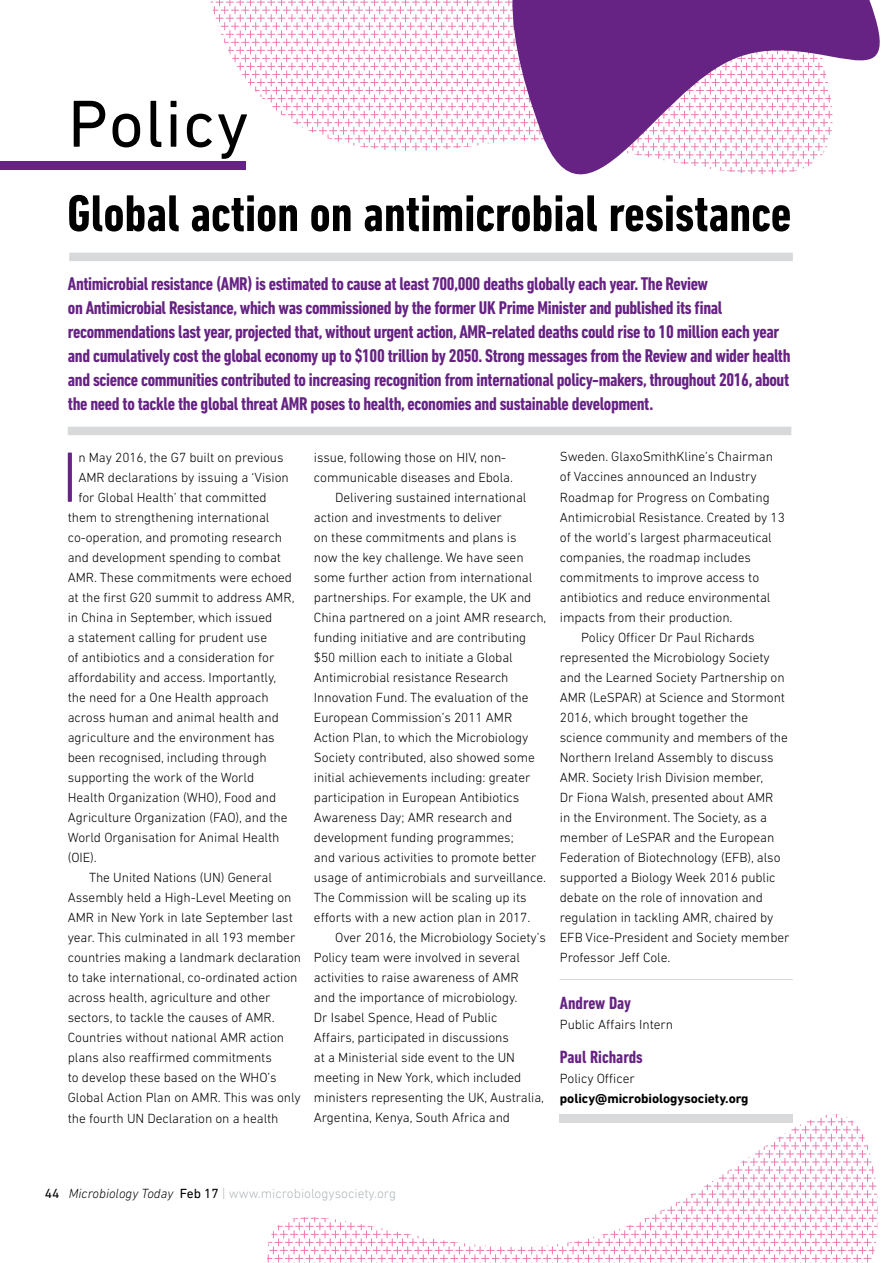
<style>
.page{position:relative;width:893px;height:1263px;background:#fff}
.page>*{position:absolute;margin:0;border:0;box-sizing:border-box;transform-origin:0 0}
.t1{font:300 72.45px "DIN Next LT Pro";color:#662383}
.t2{font:67.5px "DIN Next LT Pro";letter-spacing:.02em;color:#000}
.t3{font:700 condensed 52.5px "DIN Next LT Pro";color:#000}
.t4{font:700 condensed 18.75px/24px "DIN Next LT Pro";letter-spacing:-.02em;color:#662383}
.t5{font:700 condensed 18px "DIN Next LT Pro";color:#662383}
.t6{font:300 13.5px "DIN Next LT Pro";letter-spacing:-.005em;color:#000}
.t7{font:300 13.5px "DIN Next LT Pro";color:#b2b8bc}
.t8{font:700 13.5px "DIN Next LT Pro";letter-spacing:-.005em;color:#000}
.s1{font-weight:400;color:#000}
.s2{font-style:italic;color:#000}
</style>
<div class="page">
<div style="left:0;top:162px;width:245px;height:8px;background:#662383"></div>
<div style="left:68px;top:427px;width:723px;height:8px;background:#d7d9da"></div>
<hr style="left:560px;top:979px;width:233px;height:1px;background:#d7d9da">
<div style="left:69px;top:253px;width:724px;height:8px;background:#d7d9da"></div>
<svg style="left:189px;top:0;width:309px;height:170px"></svg>
<svg style="left:267px;top:1114px;width:611px;height:149px"></svg>
<svg style="left:498px;top:0;width:382px;height:175px;fill:#662383"></svg>
<h2 class="t2" style="left:68px;top:85px;width:182px">Policy</h2>
<h3 class="t3" style="left:67px;top:183px;width:726px">Global action on antimicrobial resistance</h3>
<p class="t4" style="left:68px;top:271px;width:724px">Antimicrobial resistance (AMR) is estimated to cause at least 700,000 deaths globally each year. The Review<br>on Antimicrobial Resistance, which was commissioned by the former UK Prime Minister and published its final recommendations last year, projected that, without urgent action, AMR-related deaths could rise to 10 million each year and cumulatively cost the global economy up to $100 trillion by 2050. Strong messages from the Review and wider health and science communities contributed to increasing recognition from international policy-makers, throughout 2016, about the need to tackle the global threat AMR poses to health, economies and sustainable development.</p>
<h1 class="t1" style="left:61px;top:436px;width:19px">I</h1>
<p class="t6" style="left:78px;top:449px;width:207px">n May 2016, the G7 built on previous</p>
<p class="t6" style="left:560px;top:449px;width:215px">Sweden. GlaxoSmithKline’s Chairman</p>
<p class="t6" style="left:560px;top:469px;width:198px">of Vaccines announced an Industry</p>
<p class="t6" style="left:560px;top:489px;width:211px">Roadmap for Progress on Combating</p>
<p class="t6" style="left:560px;top:509px;width:226px">Antimicrobial Resistance. Created by 13</p>
<p class="t6" style="left:560px;top:529px;width:213px">of the world’s largest pharmaceutical</p>
<p class="t6" style="left:560px;top:549px;width:193px">companies, the roadmap includes</p>
<p class="t6" style="left:560px;top:569px;width:201px">commitments to improve access to</p>
<p class="t6" style="left:560px;top:589px;width:212px">antibiotics and reduce environmental</p>
<p class="t6" style="left:560px;top:609px;width:174px">impacts from their production.</p>
<p class="t6" style="left:581px;top:629px;width:175px">Policy Officer Dr Paul Richards</p>
<p class="t6" style="left:560px;top:649px;width:212px">represented the Microbiology Society</p>
<p class="t6" style="left:560px;top:669px;width:226px">and the Learned Society Partnership on</p>
<p class="t6" style="left:560px;top:689px;width:227px">AMR (LeSPAR) at Science and Stormont</p>
<p class="t6" style="left:560px;top:709px;width:190px">2016, which brought together the</p>
<p class="t6" style="left:560px;top:729px;width:230px">science community and members of the</p>
<p class="t6" style="left:560px;top:749px;width:215px">Northern Ireland Assembly to discuss</p>
<p class="t6" style="left:560px;top:769px;width:205px">AMR. Society Irish Division member,</p>
<p class="t6" style="left:560px;top:789px;width:215px">Dr Fiona Walsh, presented about AMR</p>
<p class="t6" style="left:560px;top:809px;width:209px">in the Environment. The Society, as a</p>
<p class="t6" style="left:560px;top:829px;width:216px">member of LeSPAR and the European</p>
<p class="t6" style="left:560px;top:849px;width:222px">Federation of Biotechnology (EFB), also</p>
<p class="t6" style="left:560px;top:869px;width:217px">supported a Biology Week 2016 public</p>
<p class="t6" style="left:560px;top:890px;width:205px">debate on the role of innovation and</p>
<p class="t6" style="left:560px;top:910px;width:215px">regulation in tackling AMR, chaired by</p>
<p class="t6" style="left:560px;top:930px;width:231px">EFB Vice-President and Society member</p>
<p class="t6" style="left:560px;top:950px;width:112px">Professor Jeff Cole.</p>
<h3 class="t5" style="left:560px;top:992px;width:73px">Andrew Day</h3>
<p class="t6" style="left:560px;top:1016px;width:115px">Public Affairs Intern</p>
<h3 class="t5" style="left:560px;top:1046px;width:84px">Paul Richards</h3>
<p class="t6" style="left:560px;top:1070px;width:76px">Policy Officer</p>
<p class="t8" style="left:560px;top:1090px;width:190px">policy@microbiologysociety.org</p>
<p class="t6" style="left:314px;top:449px;width:194px">issue, following those on HIV, non-</p>
<p class="t6" style="left:314px;top:469px;width:201px">communicable diseases and Ebola.</p>
<p class="t6" style="left:335px;top:489px;width:193px">Delivering sustained international</p>
<p class="t6" style="left:314px;top:509px;width:189px">action and investments to deliver</p>
<p class="t6" style="left:314px;top:529px;width:204px">on these commitments and plans is</p>
<p class="t6" style="left:314px;top:549px;width:211px">now the key challenge. We have seen</p>
<p class="t6" style="left:314px;top:569px;width:220px">some further action from international</p>
<p class="t6" style="left:314px;top:589px;width:219px">partnerships. For example, the UK and</p>
<p class="t6" style="left:314px;top:609px;width:234px">China partnered on a joint AMR research,</p>
<p class="t6" style="left:314px;top:629px;width:214px">funding initiative and are contributing</p>
<p class="t6" style="left:314px;top:649px;width:200px">$50 million each to initiate a Global</p>
<p class="t6" style="left:314px;top:669px;width:196px">Antimicrobial resistance Research</p>
<p class="t6" style="left:314px;top:689px;width:216px">Innovation Fund. The evaluation of the</p>
<p class="t6" style="left:314px;top:709px;width:200px">European Commission’s 2011 AMR</p>
<p class="t6" style="left:314px;top:729px;width:216px">Action Plan, to which the Microbiology</p>
<p class="t6" style="left:314px;top:750px;width:222px">Society contributed, also showed some</p>
<p class="t6" style="left:314px;top:770px;width:218px">initial achievements including: greater</p>
<p class="t6" style="left:314px;top:790px;width:207px">participation in European Antibiotics</p>
<p class="t6" style="left:314px;top:810px;width:200px">Awareness Day; AMR research and</p>
<p class="t6" style="left:314px;top:830px;width:201px">development funding programmes;</p>
<p class="t6" style="left:314px;top:850px;width:224px">and various activities to promote better</p>
<p class="t6" style="left:314px;top:870px;width:234px">usage of antimicrobials and surveillance.</p>
<p class="t6" style="left:314px;top:890px;width:214px">The Commission will be scaling up its</p>
<p class="t6" style="left:314px;top:910px;width:218px">efforts with a new action plan in 2017.</p>
<p class="t6" style="left:335px;top:930px;width:212px">Over 2016, the Microbiology Society’s</p>
<p class="t6" style="left:314px;top:950px;width:207px">Policy team were involved in several</p>
<p class="t6" style="left:314px;top:970px;width:206px">activities to raise awareness of AMR</p>
<p class="t6" style="left:314px;top:990px;width:205px">and the importance of microbiology.</p>
<p class="t6" style="left:314px;top:1010px;width:185px">Dr Isabel Spence, Head of Public</p>
<p class="t6" style="left:314px;top:1030px;width:196px">Affairs, participated in discussions</p>
<p class="t6" style="left:314px;top:1050px;width:202px">at a Ministerial side event to the UN</p>
<p class="t6" style="left:314px;top:1070px;width:209px">meeting in New York, which included</p>
<p class="t6" style="left:314px;top:1090px;width:232px">ministers representing the UK, Australia,</p>
<p class="t6" style="left:314px;top:1110px;width:198px">Argentina, Kenya, South Africa and</p>
<p class="t6" style="left:78px;top:469px;width:212px">AMR declarations by issuing a ‘Vision</p>
<p class="t6" style="left:78px;top:489px;width:190px">for Global Health’ that committed</p>
<p class="t6" style="left:68px;top:509px;width:203px">them to strengthening international</p>
<p class="t6" style="left:68px;top:529px;width:216px">co-operation, and promoting research</p>
<p class="t6" style="left:68px;top:549px;width:215px">and development spending to combat</p>
<p class="t6" style="left:68px;top:569px;width:226px">AMR. These commitments were echoed</p>
<p class="t6" style="left:68px;top:589px;width:228px">at the first G20 summit to address AMR,</p>
<p class="t6" style="left:68px;top:610px;width:206px">in China in September, which issued</p>
<p class="t6" style="left:68px;top:630px;width:201px">a statement calling for prudent use</p>
<p class="t6" style="left:68px;top:650px;width:208px">of antibiotics and a consideration for</p>
<p class="t6" style="left:68px;top:670px;width:210px">affordability and access. Importantly,</p>
<p class="t6" style="left:68px;top:690px;width:202px">the need for a One Health approach</p>
<p class="t6" style="left:68px;top:710px;width:213px">across human and animal health and</p>
<p class="t6" style="left:68px;top:730px;width:208px">agriculture and the environment has</p>
<p class="t6" style="left:68px;top:750px;width:200px">been recognised, including through</p>
<p class="t6" style="left:68px;top:770px;width:188px">supporting the work of the World</p>
<p class="t6" style="left:68px;top:790px;width:210px">Health Organization (WHO), Food and</p>
<p class="t6" style="left:68px;top:810px;width:221px">Agriculture Organization (FAO), and the</p>
<p class="t6" style="left:68px;top:830px;width:213px">World Organisation for Animal Health</p>
<p class="t6" style="left:68px;top:850px;width:31px">(OIE).</p>
<p class="t6" style="left:89px;top:870px;width:184px">The United Nations (UN) General</p>
<p class="t6" style="left:68px;top:890px;width:225px">Assembly held a High-Level Meeting on</p>
<p class="t6" style="left:68px;top:910px;width:227px">AMR in New York in late September last</p>
<p class="t6" style="left:68px;top:930px;width:229px">year. This culminated in all 193 member</p>
<p class="t6" style="left:68px;top:950px;width:235px">countries making a landmark declaration</p>
<p class="t6" style="left:68px;top:970px;width:231px">to take international, co-ordinated action</p>
<p class="t6" style="left:68px;top:990px;width:204px">across health, agriculture and other</p>
<p class="t6" style="left:68px;top:1010px;width:208px">sectors, to tackle the causes of AMR.</p>
<p class="t6" style="left:68px;top:1030px;width:218px">Countries without national AMR action</p>
<p class="t6" style="left:68px;top:1050px;width:206px">plans also reaffirmed commitments</p>
<p class="t6" style="left:68px;top:1070px;width:210px">to develop these based on the WHO’s</p>
<p class="t6" style="left:68px;top:1090px;width:235px">Global Action Plan on AMR. This was only</p>
<p class="t6" style="left:68px;top:1110px;width:212px">the fourth UN Declaration on a health</p>
<p class="t7" style="left:45px;top:1185px;width:353px"><span class="s1">44</span> <span class="s2">Microbiology Today</span> <span class="s1">Feb 17</span> | www.microbiologysociety.org</p>
</div>
